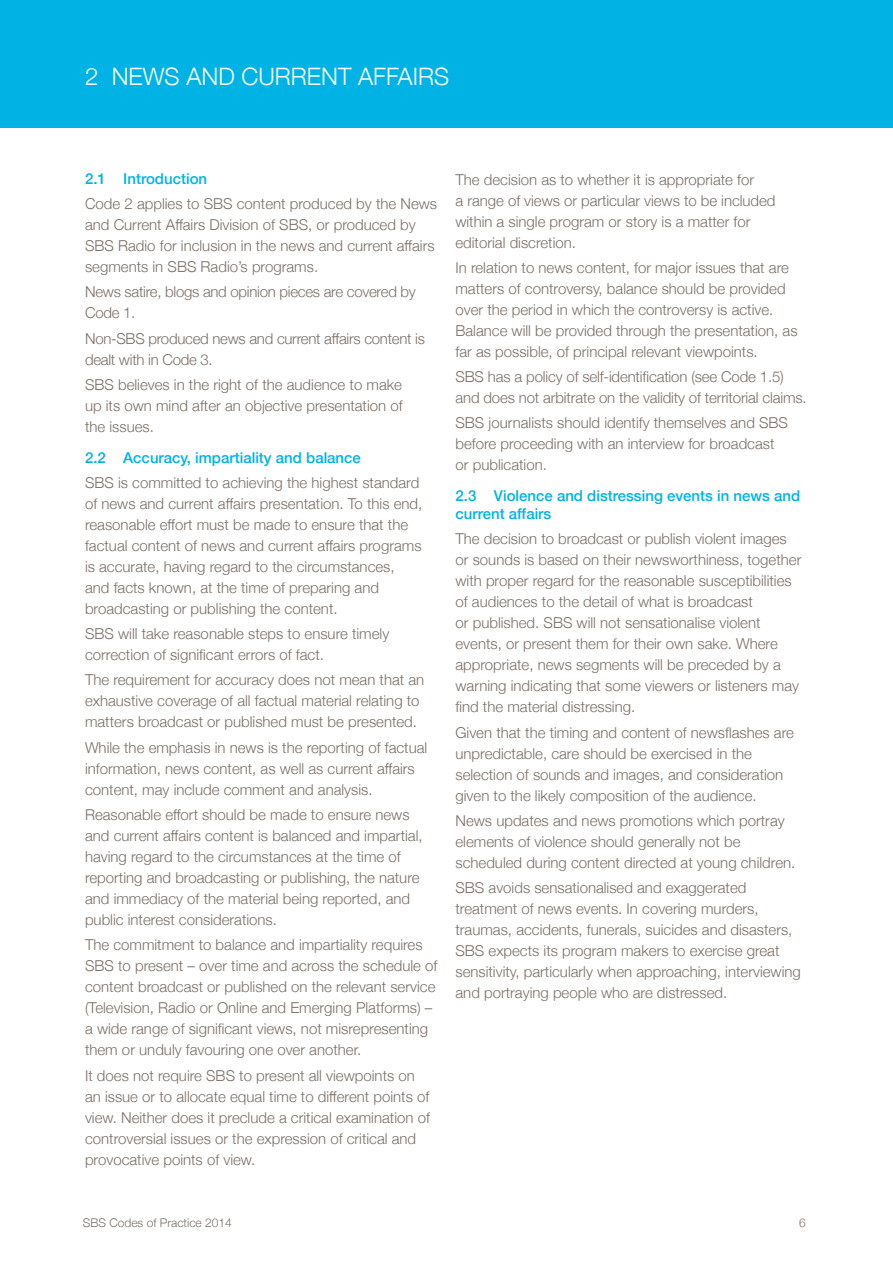
<style>
.page{position:relative;width:893px;height:1263px;background:#fff}
.page>*{position:absolute;margin:0;border:0;box-sizing:border-box;transform-origin:0 0}
.t1{font:300 24px "Helvetica Neue";color:#fff}
.t2{font:300 15px/21px "Helvetica Neue";color:#7b6e65}
.t3{font:300 15px/21px "Helvetica Neue";letter-spacing:-.02em;color:#7b6e65}
.t4{font:500 15px/18px "Helvetica Neue";color:#00b3e4}
.t5{font:300 12px "Helvetica Neue";color:#7b6e65}
</style>
<div class="page">
<div style="left:0;top:0;width:893px;height:128px;background:#00b3e4"></div>
<h1 class="t1" style="left:85px;top:57px;width:366px">2 NEWS AND CURRENT AFFAIRS</h1>
<p class="t4" style="left:85px;top:169px;width:124px">2.1 Introduction</p>
<p class="t2" style="left:85px;top:192px;width:354px">Code 2 applies to SBS content produced by the News and Current Affairs Division of SBS, or produced by SBS Radio for inclusion in the news and current affairs segments in SBS Radio’s programs.</p>
<p class="t3" style="left:85px;top:281px;width:332px">News satire, blogs and opinion pieces are covered by<br>Code 1.</p>
<p class="t3" style="left:85px;top:327px;width:341px">Non-SBS produced news and current affairs content is dealt with in Code 3.</p>
<p class="t2" style="left:85px;top:373px;width:319px;text-align:justify">SBS believes in the right of the audience to make up its own mind after an objective presentation of the issues.</p>
<p class="t4" style="left:85px;top:448px;width:277px">2.2 Accuracy, impartiality and balance</p>
<p class="t2" style="left:85px;top:471px;width:339px">SBS is committed to achieving the highest standard of news and current affairs presentation. To this end, reasonable effort must be made to ensure that the factual content of news and current affairs programs is accurate, having regard to the circumstances, and facts known, at the time of preparing and broadcasting or publishing the content.</p>
<p class="t2" style="left:85px;top:622px;width:306px">SBS will take reasonable steps to ensure timely correction of significant errors of fact.</p>
<p class="t2" style="left:85px;top:669px;width:341px">The requirement for accuracy does not mean that an exhaustive coverage of all factual material relating to matters broadcast or published must be presented.</p>
<p class="t2" style="left:85px;top:736px;width:344px">While the emphasis in news is the reporting of factual information, news content, as well as current affairs content, may include comment and analysis.</p>
<p class="t2" style="left:85px;top:803px;width:339px">Reasonable effort should be made to ensure news and current affairs content is balanced and impartial, having regard to the circumstances at the time of reporting and broadcasting or publishing, the nature and immediacy of the material being reported, and public interest considerations.</p>
<p class="t2" style="left:85px;top:933px;width:354px">The commitment to balance and impartiality requires SBS to present – over time and across the schedule of content broadcast or published on the relevant service (Television, Radio or Online and Emerging Platforms) – a wide range of significant views, not misrepresenting them or unduly favouring one over another.</p>
<p class="t2" style="left:85px;top:1064px;width:346px">It does not require SBS to present all viewpoints on an issue or to allocate equal time to different points of view. Neither does it preclude a critical examination of controversial issues or the expression of critical and provocative points of view.</p>
<p class="t2" style="left:455px;top:168px;width:321px">The decision as to whether it is appropriate for<br>a range of views or particular views to be included within a single program or story is a matter for editorial discretion.</p>
<p class="t2" style="left:455px;top:256px;width:344px">In relation to news content, for major issues that are matters of controversy, balance should be provided over the period in which the controversy is active.<br>Balance will be provided through the presentation, as far as possible, of principal relevant viewpoints.</p>
<p class="t2" style="left:455px;top:365px;width:353px">SBS has a policy of self-identification (see Code 1.5) and does not arbitrate on the validity of territorial claims.</p>
<p class="t2" style="left:455px;top:412px;width:334px">SBS journalists should identify themselves and SBS before proceeding with an interview for broadcast or publication.</p>
<p class="t4" style="left:455px;top:486px;width:346px">2.3 Violence and distressing events in news and current affairs</p>
<p class="t2" style="left:455px;top:528px;width:347px">The decision to broadcast or publish violent images or sounds is based on their newsworthiness, together with proper regard for the reasonable susceptibilities of audiences to the detail of what is broadcast<br>or published. SBS will not sensationalise violent events, or present them for their own sake. Where appropriate, news segments will be preceded by a warning indicating that some viewers or listeners may find the material distressing.</p>
<p class="t2" style="left:455px;top:721px;width:340px">Given that the timing and content of newsflashes are unpredictable, care should be exercised in the selection of sounds and images, and consideration given to the likely composition of the audience.</p>
<p class="t2" style="left:455px;top:809px;width:341px">News updates and news promotions which portray elements of violence should generally not be scheduled during content directed at young children.</p>
<p class="t2" style="left:455px;top:876px;width:347px">SBS avoids sensationalised and exaggerated treatment of news events. In covering murders, traumas, accidents, funerals, suicides and disasters, SBS expects its program makers to exercise great sensitivity, particularly when approaching, interviewing and portraying people who are distressed.</p>
<p class="t5" style="left:83px;top:1213px;width:150px">SBS Codes of Practice 2014</p>
<p class="t5" style="left:799px;top:1213px;width:8px">6</p>
</div>
